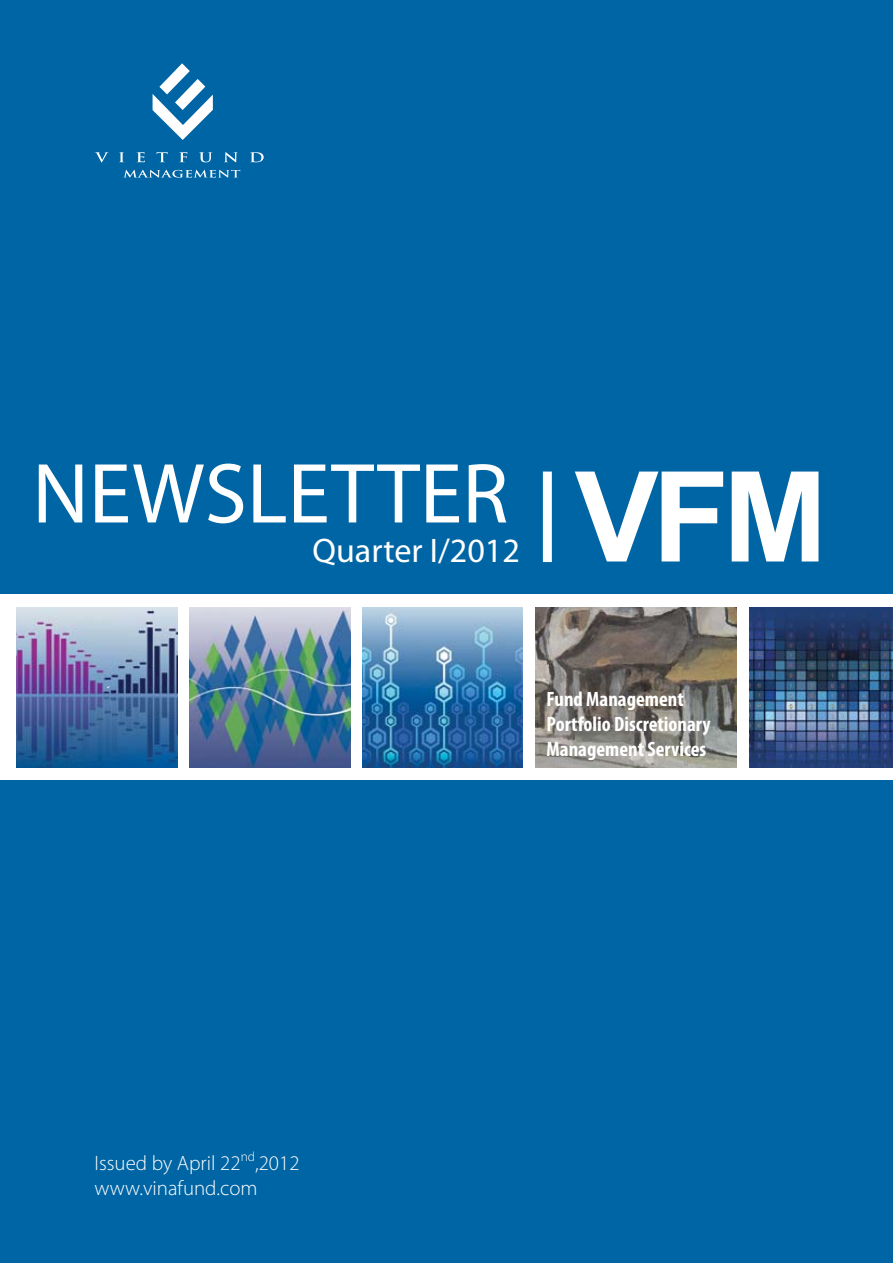
<style>
.page{position:relative;width:893px;height:1263px;background:#0065a4}
.page>*{position:absolute;margin:0;border:0;box-sizing:border-box;transform-origin:0 0}
.t1{font:700 85.95px "A Vn Swiss";color:#fff}
.t2{font:700 34.2px "A Vn Swiss";color:#fff}
.t3{font:700 condensed 20.85px/25px "Myriad Pro";color:#fff}
.t4{font:300 20.85px/25px "Myriad Pro";color:#fff}
</style>
<div class="page">
<div style="left:0;top:594px;width:893px;height:186px;background:#fff"></div>
<img style="left:536px;top:607px;width:200px;height:161px">
<img style="left:362px;top:607px;width:161px;height:161px">
<img style="left:190px;top:607px;width:160px;height:161px">
<img style="left:17px;top:607px;width:160px;height:161px">
<img style="left:750px;top:607px;width:143px;height:161px">
<svg style="left:575px;top:472px;width:148px;height:89px"></svg>
<svg style="left:732px;top:472px;width:86px;height:89px"></svg>
<div style="left:543px;top:472px;width:9px;height:90px;background:#fff"></div>
<svg style="left:95px;top:152px;width:14px;height:10px"></svg>
<svg style="left:119px;top:152px;width:5px;height:10px"></svg>
<svg style="left:136px;top:152px;width:9px;height:10px"></svg>
<svg style="left:156px;top:152px;width:12px;height:10px"></svg>
<svg style="left:179px;top:152px;width:8px;height:10px"></svg>
<svg style="left:199px;top:152px;width:13px;height:10px"></svg>
<svg style="left:224px;top:152px;width:14px;height:10px"></svg>
<svg style="left:250px;top:152px;width:14px;height:10px"></svg>
<svg style="left:123px;top:170px;width:117px;height:8px"></svg>
<svg style="left:153px;top:63px;width:60px;height:77px"></svg>
<h1 class="t1" style="left:32px;top:441px;width:478px">NEWSLETTER</h1>
<h2 class="t2" style="left:312px;top:529px;width:209px">Quarter I/2012</h2>
<p class="t3" style="left:547px;top:686px;width:166px">Fund Management<br>Portfolio Discretionary<br>Management Services</p>
<p class="t4" style="left:95px;top:1150px;width:206px">Issued by April 22<sup>nd</sup>,2012 www.vinafund.com</p>
</div>
